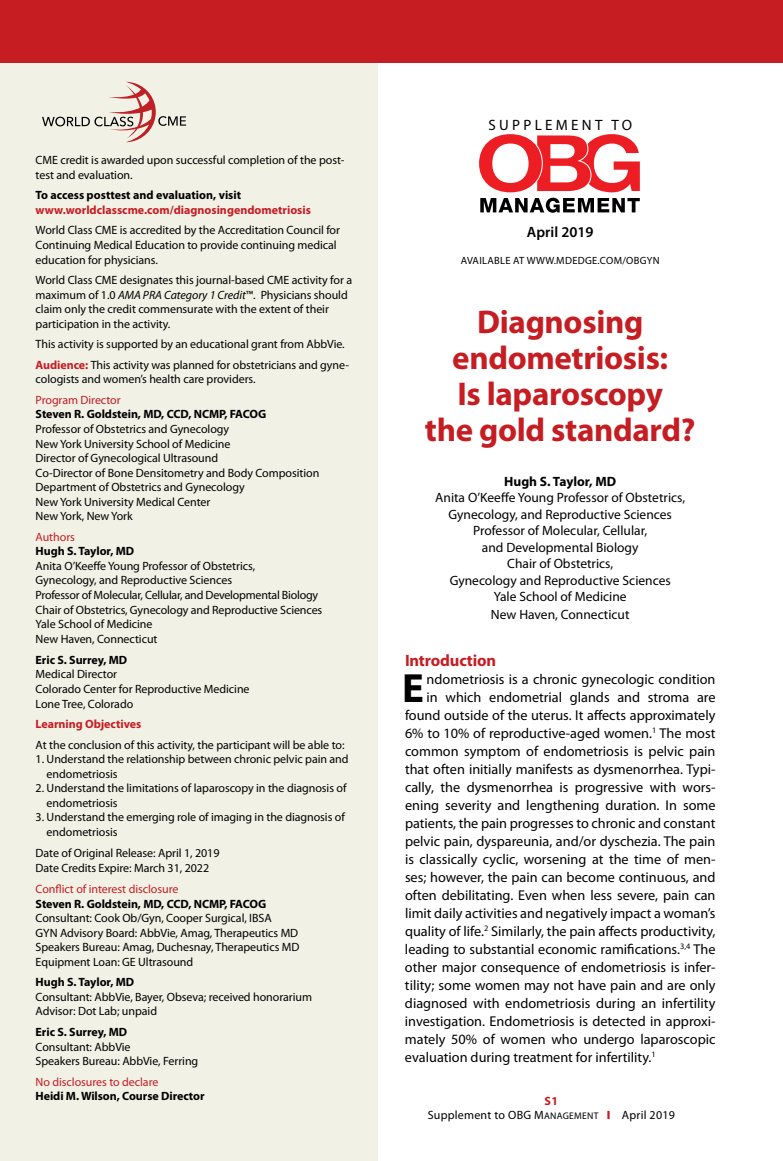
<style>
.page{position:relative;width:783px;height:1161px;background:#fff}
.page>*{position:absolute;margin:0;border:0;box-sizing:border-box;transform-origin:0 0}
.t1{font:700 40.95px "Myriad Pro";color:#000}
.t2{font:700 33px/36px "Myriad Pro";letter-spacing:-.01em;color:#c61d23;text-align:center}
.t3{font:700 16.5px "Myriad Pro";letter-spacing:-.01em;color:#c61d23}
.t4{font:15px "Myriad Pro";letter-spacing:.22em;color:#000}
.t5{font:600 15px "Myriad Pro";color:#000}
.t6{font:14.25px "Myriad Pro";color:#000}
.t7{font:13.5px/16.5px "Myriad Pro";color:#000;text-align:center}
.t8{font:700 13.5px "Myriad Pro";color:#000}
.t9{font:12px/14.5px "Myriad Pro";letter-spacing:-.005em;color:#000}
.t10{font:700 12px "Myriad Pro";letter-spacing:-.005em;color:#000}
.t11{font:12px "Myriad Pro";letter-spacing:-.005em;color:#c61d23}
.t12{font:700 12px "Myriad Pro";color:#c61d23}
.t13{font:12px/14.4px "Myriad Pro";letter-spacing:.02em;color:#000;text-align:center}
.t14{font:10.5px "Myriad Pro";letter-spacing:.03em;color:#000}
.s1{font-style:italic}
.s2{font-weight:700;color:#c61d23}
.s3{font-family:"Myriad Pro Regular SC800"}
.s4{font-family:"Myriad Pro Regular SC800";font-size:9.6px}
.s5{font-weight:900;color:#c61d23}
</style>
<div class="page">
<div style="left:0;top:0;width:378px;height:1161px;background:#f2f1e6"></div>
<div style="left:0;top:0;width:783px;height:62px;background:#c61d23"></div>
<svg style="left:42px;top:82px;width:144px;height:60px"></svg>
<svg style="left:479px;top:134px;width:161px;height:58px"></svg>
<svg style="left:480px;top:198px;width:160px;height:15px"></svg>
<p class="t9" style="left:36px;top:153px;width:310px">CME credit is awarded upon successful completion of the post&shy;test and evaluation.</p>
<p class="t10" style="left:36px;top:187px;width:207px">To access posttest and evaluation, visit</p>
<p class="t12" style="left:36px;top:202px;width:277px">www.worldclasscme.com/diagnosingendometriosis</p>
<p class="t9" style="left:36px;top:223px;width:306px">World Class CME is accredited by the Accreditation Council for<br>Continuing Medical Education to provide continuing medical education for physicians.</p>
<p class="t9" style="left:36px;top:273px;width:318px">World Class CME designates this journal-based CME activity for a maximum of 1.0 <span class="s1">AMA PRA Category 1 Credit</span>™. Physicians should claim only the credit commensurate with the extent of their participation in the activity.</p>
<p class="t9" style="left:36px;top:334px;width:315px;line-height:20.5px">This activity is supported by an educational grant from AbbVie.<br><span class="s2">Audience:</span> This activity was planned for obstetricians and gyne-</p>
<p class="t9" style="left:36px;top:372px;width:221px">cologists and women’s health care providers.</p>
<p class="t11" style="left:36px;top:392px;width:87px">Program Director</p>
<p class="t10" style="left:36px;top:407px;width:232px">Steven R. Goldstein, MD, CCD, NCMP, FACOG</p>
<p class="t9" style="left:36px;top:422px;width:285px">Professor of Obstetrics and Gynecology<br>New York University School of Medicine<br>Director of Gynecological Ultrasound<br>Co-Director of Bone Densitometry and Body Composition Department of Obstetrics and Gynecology<br>New York University Medical Center<br>New York, New York</p>
<p class="t11" style="left:36px;top:529px;width:41px">Authors</p>
<p class="t10" style="left:36px;top:543px;width:100px">Hugh S. Taylor, MD</p>
<p class="t9" style="left:36px;top:558px;width:288px">Anita O’Keeffe Young Professor of Obstetrics,<br>Gynecology, and Reproductive Sciences<br>Professor of Molecular, Cellular, and Developmental Biology Chair of Obstetrics, Gynecology and Reproductive Sciences Yale School of Medicine<br>New Haven, Connecticut</p>
<p class="t10" style="left:36px;top:652px;width:93px">Eric S. Surrey, MD</p>
<p class="t9" style="left:36px;top:667px;width:216px">Medical Director<br>Colorado Center for Reproductive Medicine<br>Lone Tree, Colorado</p>
<p class="t12" style="left:36px;top:716px;width:107px">Learning Objectives</p>
<p class="t9" style="left:36px;top:737px;width:310px">At the conclusion of this activity, the participant will be able to:</p>
<p class="t9" style="left:47px;top:752px;width:304px;text-indent:-11px">1. Understand the relationship between chronic pelvic pain and endometriosis</p>
<p class="t9" style="left:47px;top:781px;width:301px;text-indent:-11px">2. Understand the limitations of laparoscopy in the diagnosis of endometriosis</p>
<p class="t9" style="left:47px;top:810px;width:300px;text-indent:-11px">3. Understand the emerging role of imaging in the diagnosis of endometriosis</p>
<p class="t9" style="left:36px;top:846px;width:185px">Date of Original Release: April 1, 2019<br>Date Credits Expire: March 31, 2022</p>
<p class="t11" style="left:36px;top:882px;width:144px">Conflict of interest disclosure</p>
<p class="t10" style="left:36px;top:896px;width:232px">Steven R. Goldstein, MD, CCD, NCMP, FACOG</p>
<p class="t9" style="left:36px;top:911px;width:265px">Consultant: Cook Ob/Gyn, Cooper Surgical, IBSA<br>GYN Advisory Board: AbbVie, Amag, Therapeutics MD Speakers Bureau: Amag, Duchesnay, Therapeutics MD Equipment Loan: GE Ultrasound</p>
<p class="t10" style="left:36px;top:974px;width:100px">Hugh S. Taylor, MD</p>
<p class="t9" style="left:36px;top:989px;width:278px">Consultant: AbbVie, Bayer, Obseva; received honorarium<br>Advisor: Dot Lab; unpaid</p>
<p class="t10" style="left:36px;top:1024px;width:93px">Eric S. Surrey, MD</p>
<p class="t9" style="left:36px;top:1039px;width:164px">Consultant: AbbVie<br>Speakers Bureau: AbbVie, Ferring</p>
<p class="t11" style="left:36px;top:1074px;width:124px">No disclosures to declare</p>
<p class="t10" style="left:36px;top:1088px;width:171px">Heidi M. Wilson, Course Director</p>
<p class="t4" style="left:488px;top:115px;width:145px">SUPPLEMENT TO</p>
<p class="t5" style="left:527px;top:223px;width:68px">April 2019</p>
<p class="t14" style="left:461px;top:254px;width:200px">AVAILABLE AT WWW.MDEDGE.COM/OBGYN</p>
<h2 class="t2" style="left:425px;top:303px;width:272px">Diagnosing endometriosis:<br>Is laparoscopy<br>the gold standard?</h2>
<p class="t8" style="left:504px;top:473px;width:114px">Hugh S. Taylor, MD</p>
<p class="t7" style="left:435px;top:489px;width:251px">Anita O’Keeffe Young Professor of Obstetrics, Gynecology, and Reproductive Sciences Professor of Molecular, Cellular,<br>and Developmental Biology<br>Chair of Obstetrics,<br>Gynecology and Reproductive Sciences<br>Yale School of Medicine</p>
<p class="t7" style="left:491px;top:606px;width:140px">New Haven, Connecticut</p>
<h3 class="t3" style="left:405px;top:650px;width:93px">Introduction</h3>
<h1 class="t1" style="left:402px;top:662px;width:23px">E</h1>
<p class="t6" style="left:427px;top:670px;width:290px">ndometriosis is a chronic gynecologic condition</p>
<p class="t6" style="left:427px;top:688px;width:290px">in which endometrial glands and stroma are</p>
<p class="t6" style="left:405px;top:706px;width:312px">found outside of the uterus. It affects approximately</p>
<p class="t6" style="left:405px;top:724px;width:312px">6% to 10% of reproductive-aged women.<sup>1</sup> The most</p>
<p class="t6" style="left:405px;top:742px;width:312px">common symptom of endometriosis is pelvic pain</p>
<p class="t6" style="left:405px;top:760px;width:312px">that often initially manifests as dysmenorrhea. Typi-</p>
<p class="t6" style="left:405px;top:778px;width:312px">cally, the dysmenorrhea is progressive with wors-</p>
<p class="t6" style="left:405px;top:796px;width:312px">ening severity and lengthening duration. In some</p>
<p class="t6" style="left:405px;top:814px;width:312px">patients, the pain progresses to chronic and constant</p>
<p class="t6" style="left:405px;top:832px;width:312px">pelvic pain, dyspareunia, and/or dyschezia. The pain</p>
<p class="t6" style="left:405px;top:850px;width:312px">is classically cyclic, worsening at the time of men-</p>
<p class="t6" style="left:405px;top:868px;width:312px">ses; however, the pain can become continuous, and</p>
<p class="t6" style="left:405px;top:886px;width:312px">often debilitating. Even when less severe, pain can</p>
<p class="t6" style="left:405px;top:904px;width:312px">limit daily activities and negatively impact a woman’s</p>
<p class="t6" style="left:405px;top:922px;width:312px">quality of life.<sup>2</sup> Similarly, the pain affects productivity,</p>
<p class="t6" style="left:405px;top:940px;width:312px">leading to substantial economic ramifications.<sup>3,4</sup> The</p>
<p class="t6" style="left:405px;top:958px;width:312px">other major consequence of endometriosis is infer-</p>
<p class="t6" style="left:405px;top:976px;width:312px">tility; some women may not have pain and are only</p>
<p class="t6" style="left:405px;top:994px;width:312px">diagnosed with endometriosis during an infertility</p>
<p class="t6" style="left:405px;top:1012px;width:312px">investigation. Endometriosis is detected in approxi-</p>
<p class="t6" style="left:405px;top:1030px;width:312px">mately 50% of women who undergo laparoscopic</p>
<p class="t6" style="left:405px;top:1048px;width:252px">evaluation during treatment for infertility.<sup>1</sup></p>
<p class="t13" style="left:428px;top:1093px;width:249px"><span class="s2">S1<br></span>Supplement to OBG <span class="s3">M</span><span class="s4">ANAGEMENT</span> <span class="s5">I</span> April 2019</p>
</div>
